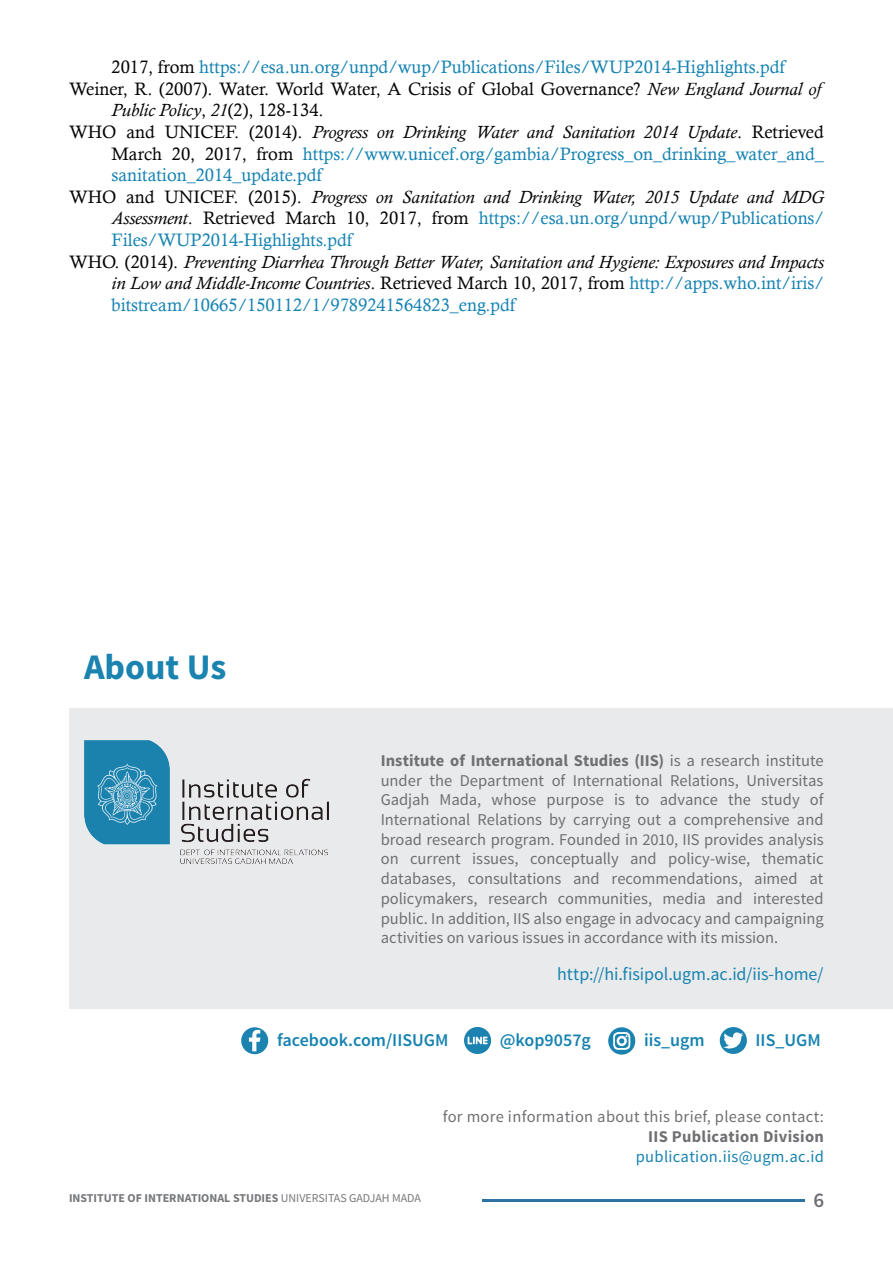
<style>
.page{position:relative;width:893px;height:1263px;background:#fff}
.page>*{position:absolute;margin:0;border:0;box-sizing:border-box;transform-origin:0 0}
.t1{font:700 36px "Source Sans Pro";color:#1a83b0}
.t2{font:600 21px "Source Sans Pro";color:#6f7073}
.reference_style{font:18px/21.6px "Calisto";color:#1683b2;text-align:justify}
.reference_style-2{font:italic 18px/21.6px "Calisto";color:#040503;text-align:justify}
.reference_style-3{font:18px/21.6px "Calisto";color:#040503}
.Body_style{font:18px "Source Sans Pro";letter-spacing:-.005em;color:#1683b1}
.sosmed_teks{font:600 18px "Source Sans Pro";color:#1683b1}
.sosmed_teks-2{font:600 18px "Source Sans Pro";color:#1683b0}
.Body_style-2{font:16.5px/19.6px "Source Sans Pro";letter-spacing:.005em;color:#6f7073;text-align:justify}
.t3{font:16.5px "Source Sans Pro";letter-spacing:.02em;color:#1683b0}
.t4{font:700 16.5px "Source Sans Pro";letter-spacing:.02em;color:#6f7073}
.t5{font:700 12px "Source Sans Pro";color:#76787b}
.s1{color:#040503}
.s2{font-style:italic}
.s3{font-style:italic;color:#040503}
.s4{font-style:normal}
.s5{font-style:normal;color:#1683b2}
.s6{font-weight:700}
.s7{font-weight:400}
</style>
<div class="page">
<hr style="left:482px;top:1199px;width:323px;height:2px;background:#2c73a4">
<div style="left:69px;top:709px;width:824px;height:300px;background:#e9eaeb"></div>
<img style="left:84px;top:741px;width:244px;height:122px">
<div style="left:241px;top:1027px;width:27px;height:27px;background:#1c83b0;border-radius:50%"></div>
<svg style="left:249px;top:1030px;width:11px;height:21px"></svg>
<div style="left:464px;top:1027px;width:27px;height:27px;background:#1c83b1;border-radius:50%"></div>
<svg style="left:468px;top:1036px;width:20px;height:8px"></svg>
<div style="left:608px;top:1027px;width:27px;height:27px;background:#1c83b1;border-radius:50%"></div>
<svg style="left:613px;top:1032px;width:17px;height:18px"></svg>
<div style="left:720px;top:1027px;width:27px;height:27px;background:#1c83b1;border-radius:50%"></div>
<svg style="left:723px;top:1032px;width:20px;height:18px"></svg>
<p class="reference_style" style="left:112px;top:56px;width:675px"><span class="s1">2017, from</span> https://esa.un.org/unpd/wup/Publications/Files/WUP2014-Highlights.pdf</p>
<p class="reference_style-3" style="left:112px;top:78px;width:711px;text-indent:-43px">Weiner, R. (2007). Water. World Water, A Crisis of Global Governance? <span class="s2">New England Journal of<br>Public Policy</span>, <span class="s2">21</span>(2), 128-134.</p>
<p class="reference_style" style="left:112px;top:121px;width:714px;text-indent:-43px"><span class="s1">WHO and UNICEF. (2014).</span> <span class="s3">Progress on Drinking Water and Sanitation 2014 Update</span><span class="s1">. Retrieved March 20, 2017, from</span> https://www.unicef.org/gambia/Progress_on_drinking_water_and_ sanitation_2014_update.pdf</p>
<p class="reference_style" style="left:112px;top:186px;width:714px;text-indent:-43px"><span class="s1">WHO and UNICEF. (2015).</span> <span class="s3">Progress on Sanitation and Drinking Water, 2015 Update and MDG Assessment</span><span class="s1">. Retrieved March 10, 2017, from</span> https://esa.un.org/unpd/wup/Publications/ Files/WUP2014-Highlights.pdf</p>
<p class="reference_style-2" style="left:112px;top:251px;width:714px;text-indent:-43px"><span class="s4">WHO. (2014).</span> Preventing Diarrhea Through Better Water, Sanitation and Hygiene: Exposures and Impacts in Low and Middle-Income Countries<span class="s4">. Retrieved March 10, 2017, from</span> <span class="s5">http://apps.who.int/iris/ bitstream/10665/150112/1/9789241564823_eng.pdf</span></p>
<p class="t1" style="left:84px;top:644px;width:144px">About Us</p>
<p class="Body_style-2" style="left:381px;top:751px;width:444px"><span class="s6">Institute of International Studies (IIS)</span> is a research institute under the Department of International Relations, Universitas Gadjah Mada, whose purpose is to advance the study of International Relations by carrying out a comprehensive and broad research program. Founded in 2010, IIS provides analysis on current issues, conceptually and policy-wise, thematic databases, consultations and recommendations, aimed at policymakers, research communities, media and interested public. In addition, IIS also engage in advocacy and campaigning activities on various issues in accordance with its mission.</p>
<p class="Body_style" style="left:557px;top:963px;width:268px">http://hi.fisipol.ugm.ac.id/iis-home/</p>
<p class="sosmed_teks" style="left:277px;top:1028px;width:173px">facebook.com/IISUGM</p>
<p class="sosmed_teks-2" style="left:500px;top:1028px;width:93px">@kop9057g</p>
<p class="sosmed_teks" style="left:644px;top:1029px;width:62px">iis_ugm</p>
<p class="sosmed_teks" style="left:756px;top:1029px;width:67px">IIS_UGM</p>
<p class="Body_style-2" style="left:443px;top:1107px;width:383px">for more information about this brief, please contact:</p>
<p class="t4" style="left:648px;top:1126px;width:177px">IIS Publication Division</p>
<p class="t3" style="left:636px;top:1146px;width:190px">publication.iis@ugm.ac.id</p>
<p class="t5" style="left:69px;top:1190px;width:353px">INSTITUTE OF INTERNATIONAL STUDIES <span class="s7">UNIVERSITAS GADJAH MADA</span></p>
<p class="t2" style="left:813px;top:1187px;width:12px">6</p>
</div>
